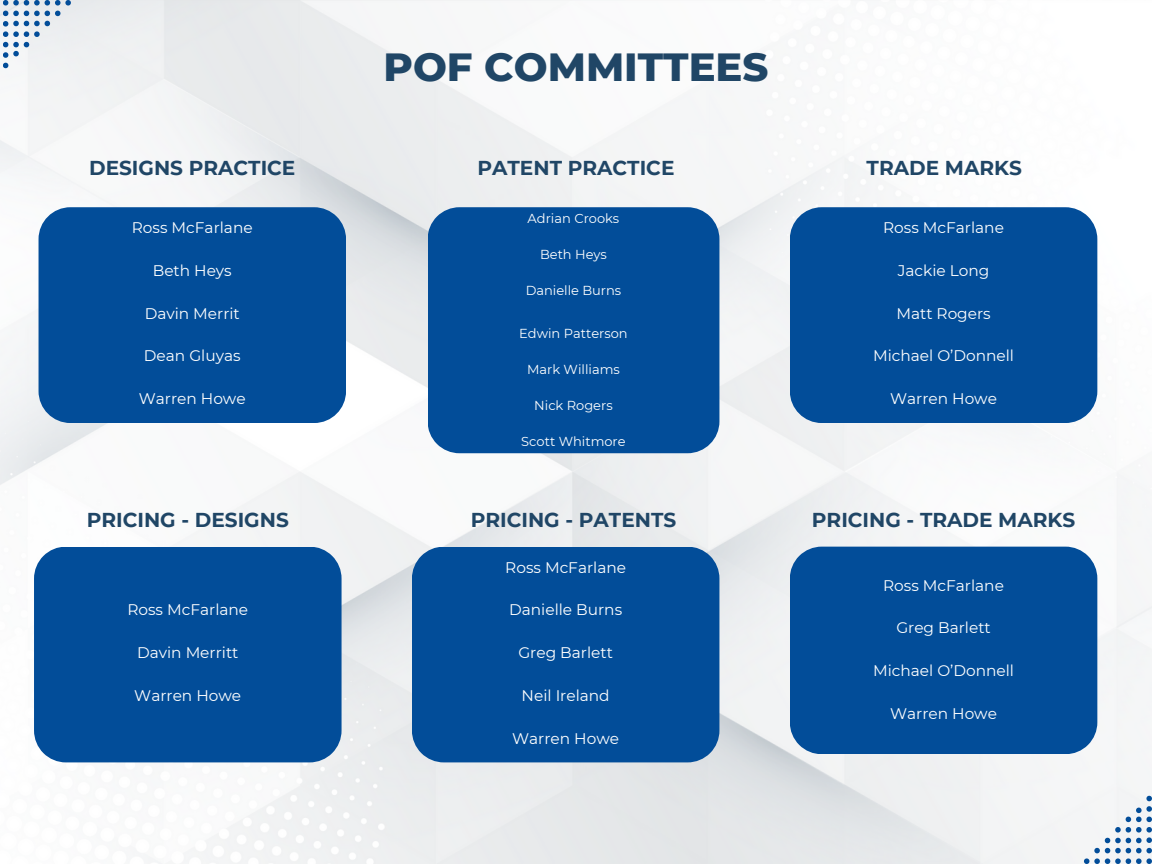
<style>
.page{position:relative;width:1152px;height:864px;background:#fff}
.page>*{position:absolute;margin:0;border:0;box-sizing:border-box;transform-origin:0 0}
.t1{font:800 40.05px "Montserrat";color:#204666}
.t2{font:700 20.1px "Montserrat";color:#204666}
.t3{font:15.3px "Montserrat";color:#fff}
.t4{font:13.05px "Montserrat";color:#fff}
</style>
<div class="page">
<img style="left:0;top:0;width:1152px;height:864px">
<svg style="left:3px;top:0;width:68px;height:68px"></svg>
<svg style="left:1084px;top:796px;width:67px;height:68px"></svg>
<div style="left:39px;top:207px;width:307px;height:216px;background:#024d99"></div>
<div style="left:428px;top:207px;width:291px;height:246px;background:#024d99"></div>
<div style="left:34px;top:547px;width:308px;height:215px;background:#024d99"></div>
<div style="left:412px;top:547px;width:307px;height:215px;background:#024d99"></div>
<div style="left:790px;top:547px;width:307px;height:207px;background:#024d99"></div>
<div style="left:790px;top:207px;width:307px;height:216px;background:#024d99"></div>
<p class="t1" style="left:383px;top:43px;width:387px">POF COMMITTEES</p>
<p class="t2" style="left:89px;top:155px;width:208px">DESIGNS PRACTICE</p>
<p class="t2" style="left:477px;top:155px;width:198px">PATENT PRACTICE</p>
<p class="t2" style="left:867px;top:155px;width:157px">TRADE MARKS</p>
<p class="t3" style="left:132px;top:218px;width:122px">Ross McFarlane</p>
<p class="t3" style="left:153px;top:261px;width:81px">Beth Heys</p>
<p class="t3" style="left:145px;top:304px;width:97px">Davin Merrit</p>
<p class="t3" style="left:144px;top:347px;width:98px">Dean Gluyas</p>
<p class="t3" style="left:139px;top:389px;width:108px">Warren Howe</p>
<p class="t4" style="left:528px;top:210px;width:93px">Adrian Crooks</p>
<p class="t4" style="left:540px;top:246px;width:68px">Beth Heys</p>
<p class="t4" style="left:526px;top:282px;width:97px">Danielle Burns</p>
<p class="t4" style="left:519px;top:325px;width:110px">Edwin Patterson</p>
<p class="t4" style="left:527px;top:361px;width:94px">Mark Williams</p>
<p class="t4" style="left:534px;top:397px;width:80px">Nick Rogers</p>
<p class="t4" style="left:521px;top:433px;width:106px">Scott Whitmore</p>
<p class="t3" style="left:883px;top:218px;width:122px">Ross McFarlane</p>
<p class="t3" style="left:898px;top:261px;width:93px">Jackie Long</p>
<p class="t3" style="left:896px;top:304px;width:96px">Matt Rogers</p>
<p class="t3" style="left:873px;top:347px;width:143px">Michael O’Donnell</p>
<p class="t3" style="left:890px;top:389px;width:108px">Warren Howe</p>
<p class="t2" style="left:87px;top:507px;width:204px">PRICING - DESIGNS</p>
<p class="t2" style="left:471px;top:507px;width:207px">PRICING - PATENTS</p>
<p class="t2" style="left:812px;top:507px;width:265px">PRICING - TRADE MARKS</p>
<p class="t3" style="left:127px;top:600px;width:122px">Ross McFarlane</p>
<p class="t3" style="left:137px;top:643px;width:103px">Davin Merritt</p>
<p class="t3" style="left:134px;top:686px;width:108px">Warren Howe</p>
<p class="t3" style="left:505px;top:558px;width:122px">Ross McFarlane</p>
<p class="t3" style="left:509px;top:600px;width:115px">Danielle Burns</p>
<p class="t3" style="left:518px;top:643px;width:96px">Greg Barlett</p>
<p class="t3" style="left:522px;top:686px;width:90px">Neil Ireland</p>
<p class="t3" style="left:512px;top:729px;width:108px">Warren Howe</p>
<p class="t3" style="left:883px;top:576px;width:122px">Ross McFarlane</p>
<p class="t3" style="left:896px;top:618px;width:96px">Greg Barlett</p>
<p class="t3" style="left:873px;top:661px;width:143px">Michael O’Donnell</p>
<p class="t3" style="left:890px;top:704px;width:108px">Warren Howe</p>
</div>
